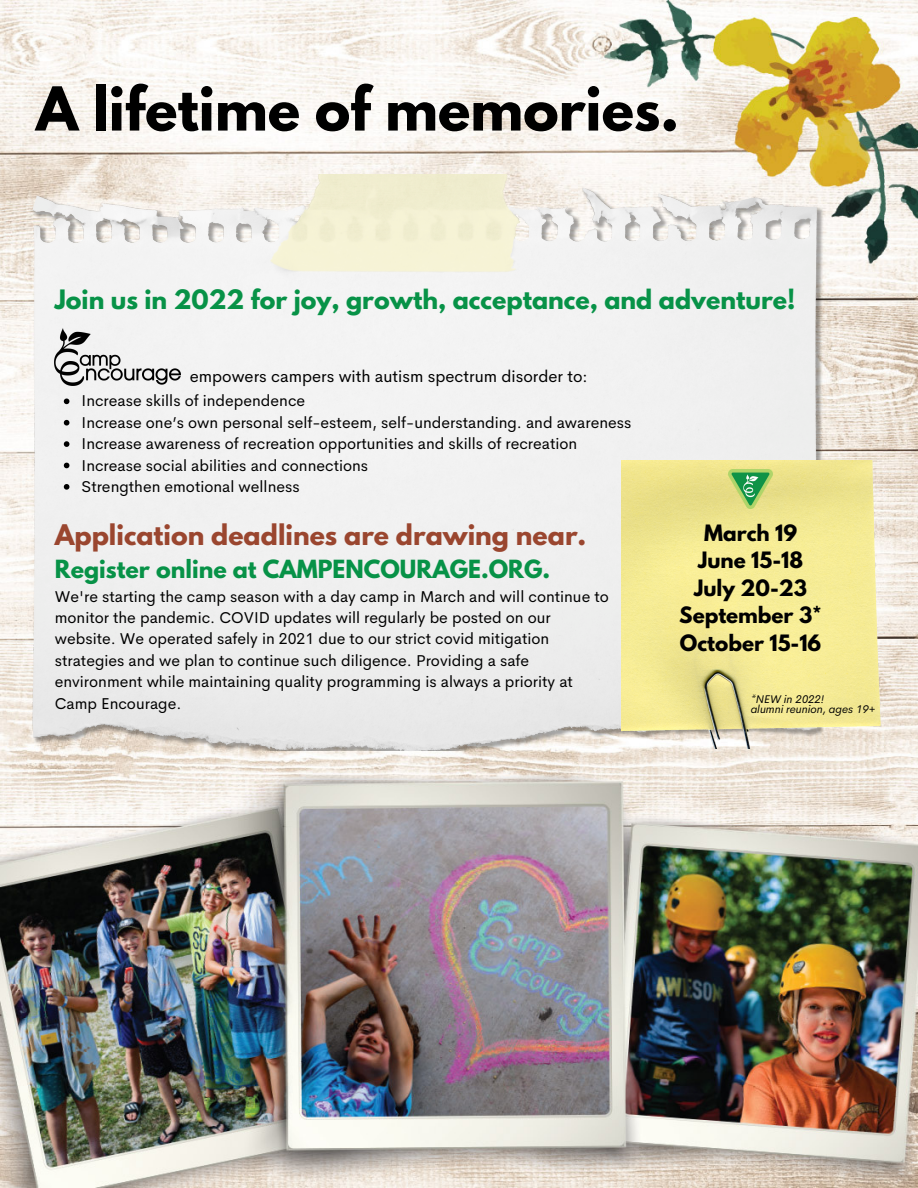
<style>
.page{position:relative;width:918px;height:1188px;background:#fff}
.page>*{position:absolute;margin:0;border:0;box-sizing:border-box;transform-origin:0 0}
.t1{font:700 53.7px "League Spartan";color:#000}
.t2{font:700 25.2px "League Spartan";color:#9a462f}
.t3{font:700 23.7px "League Spartan";color:#079247}
.t4{font:700 22.2px "League Spartan";color:#079247}
.t5{font:700 19.95px "League Spartan";color:#000}
.t6{font:16.5px "Cerebri Sans";color:#000}
.t7{font:15.75px/21.3px "Cerebri Sans";color:#000}
.t8{font:italic 11.25px "Cerebri Sans";color:#000}
</style>
<div class="page">
<img style="left:433px;top:0;width:485px;height:294px">
<img style="left:0;top:0;width:433px;height:294px">
<img style="left:0;top:305px;width:918px;height:883px">
<img style="left:0;top:294px;width:918px;height:11px">
<img style="left:30px;top:175px;width:797px;height:576px">
<img style="left:621px;top:461px;width:259px;height:288px">
<img style="left:55px;top:328px;width:126px;height:58px">
<img style="left:729px;top:469px;width:44px;height:39px">
<svg style="left:64px;top:399px;width:5px;height:5px"></svg>
<svg style="left:64px;top:420px;width:5px;height:6px"></svg>
<svg style="left:64px;top:441px;width:5px;height:6px"></svg>
<svg style="left:64px;top:463px;width:5px;height:5px"></svg>
<svg style="left:64px;top:484px;width:5px;height:6px"></svg>
<p class="t1" style="left:36px;top:82px;width:645px">A lifetime of memories.</p>
<p class="t3" style="left:55px;top:288px;width:742px">Join us in 2022 for joy, growth, acceptance, and adventure!</p>
<p class="t6" style="left:190px;top:365px;width:399px">empowers campers with autism spectrum disorder to:</p>
<p class="t7" style="left:82px;top:390px;width:225px">Increase skills of independence</p>
<p class="t7" style="left:82px;top:412px;width:551px">Increase one’s own personal self-esteem, self-understanding. and awareness</p>
<p class="t7" style="left:82px;top:433px;width:497px">Increase awareness of recreation opportunities and skills of recreation</p>
<p class="t7" style="left:82px;top:454px;width:288px">Increase social abilities and connections</p>
<p class="t7" style="left:82px;top:476px;width:220px">Strengthen emotional wellness</p>
<p class="t2" style="left:55px;top:522px;width:533px">Application deadlines are drawing near.</p>
<p class="t4" style="left:55px;top:558px;width:497px">Register online at CAMPENCOURAGE.ORG.</p>
<p class="t7" style="left:55px;top:585px;width:556px">We're starting the camp season with a day camp in March and will continue to monitor the pandemic. COVID updates will regularly be posted on our website. We operated safely in 2021 due to our strict covid mitigation strategies and we plan to continue such diligence. Providing a safe environment while maintaining quality programming is always a priority at Camp Encourage.</p>
<p class="t5" style="left:704px;top:523px;width:94px">March 19</p>
<p class="t5" style="left:698px;top:550px;width:107px">June 15-18</p>
<p class="t5" style="left:694px;top:578px;width:115px">July 20-23</p>
<p class="t5" style="left:679px;top:605px;width:144px">September 3*</p>
<p class="t5" style="left:680px;top:633px;width:143px">October 15-16</p>
<p class="t8" style="left:751px;top:692px;width:75px">*NEW in 2022!</p>
<p class="t8" style="left:751px;top:702px;width:126px">alumni reunion, ages 19+</p>
</div>
